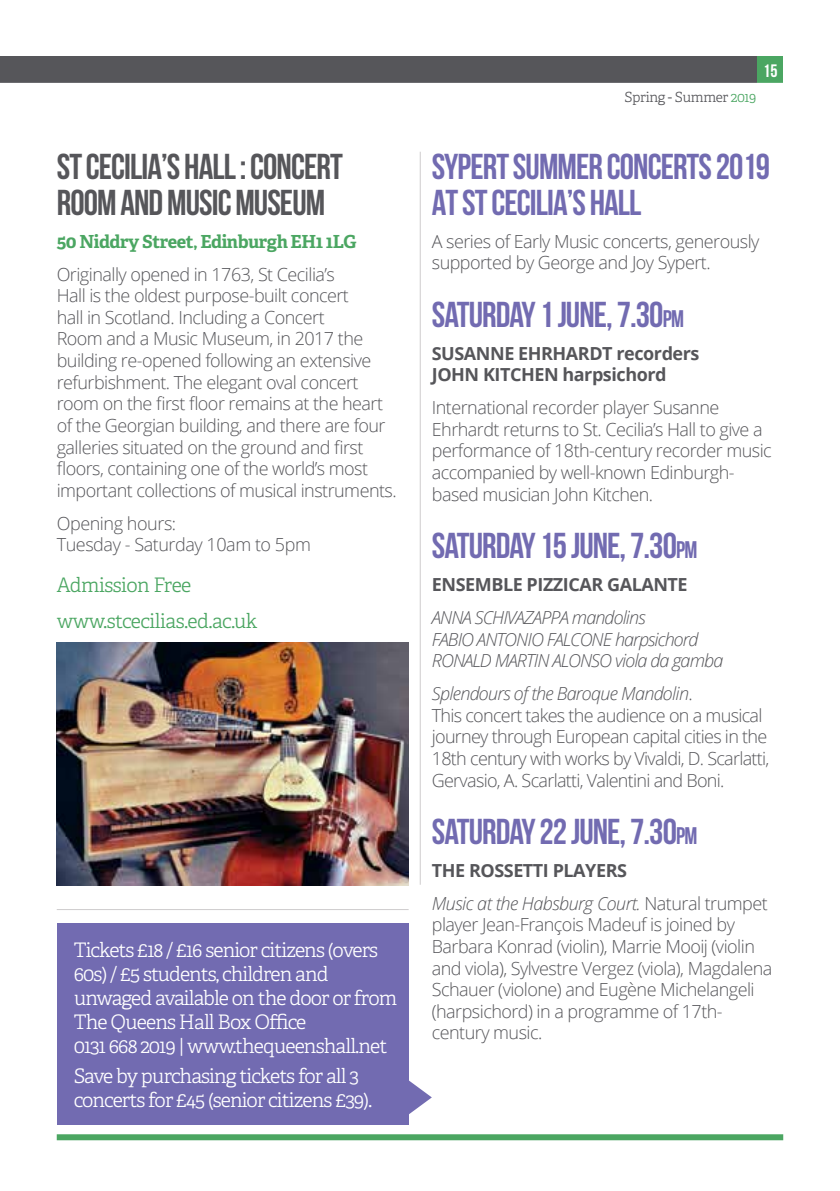
<style>
.page{position:relative;width:840px;height:1191px;background:#fff}
.page>*{position:absolute;margin:0;border:0;box-sizing:border-box;transform-origin:0 0}
.t1{font:700 36px/36px "Bebas Neue";letter-spacing:-.025em;color:#726bb1}
.t2{font:700 36px/36px "Bebas Neue";letter-spacing:-.025em;color:#56565a}
.t3{font:300 20px/24px "Adelle";letter-spacing:-.045em;color:#fff}
.t4{font:300 20px/35.4px "Adelle";letter-spacing:-.025em;color:#4ba662}
.t5{font:300 18px/21.6px "Open Sans";letter-spacing:-.03em;color:#56565a}
.t6{font:italic 300 18px/33px "Open Sans";letter-spacing:-.04em;color:#56565a}
.t7{font:700 18px "Open Sans";letter-spacing:-.025em;color:#56565a}
.t8{font:700 18px "Adelle";letter-spacing:-.025em;color:#4ba662}
.t9{font:700 18px "Bebas Neue";color:#fff}
.t10{font:300 14px "Adelle";letter-spacing:-.025em;color:#56565a}
.s1{color:#4ba662}
.s2{font-size:24px}
.s3{font-style:normal}
.s4{font-weight:700;font-style:normal}
</style>
<div class="page">
<div style="left:0;top:57px;width:756px;height:27px;background:#56565a"></div>
<div style="left:757px;top:57px;width:25px;height:27px;background:#4ba662"></div>
<hr style="left:0;top:83px;width:782px;height:2px;background:#fff">
<img style="left:57px;top:643px;width:351px;height:242px">
<hr style="left:57px;top:909px;width:351px;height:1px;background:#cecccd">
<hr style="left:419px;top:152px;width:1px;height:732px;background:#cecccd">
<div style="left:57px;top:1134px;width:725px;height:6px;background:#4ba662"></div>
<svg style="left:408px;top:1078px;width:23px;height:38px"></svg>
<div style="left:57px;top:923px;width:351px;height:201px;background:#726bb1"></div>
<h1 class="t2" style="left:57px;top:148px;width:270px">ST CECILIA’S HALL : CONCERT<br>ROOM AND MUSIC MUSEUM</h1>
<p class="t8" style="left:57px;top:230px;width:301px">50 Niddry Street, Edinburgh EH1 1LG</p>
<p class="t5" style="left:57px;top:263px;width:341px">Originally opened in 1763, St Cecilia’s<br>Hall is the oldest purpose-built concert<br>hall in Scotland. Including a Concert<br>Room and a Music Museum, in 2017 the building re-opened following an extensive refurbishment. The elegant oval concert room on the first floor remains at the heart of the Georgian building, and there are four galleries situated on the ground and first floors, containing one of the world’s most important collections of musical instruments.</p>
<p class="t5" style="left:57px;top:512px;width:255px">Opening hours:<br>Tuesday - Saturday 10am to 5pm</p>
<p class="t4" style="left:57px;top:568px;width:202px">Admission Free www.stcecilias.ed.ac.uk</p>
<p class="t3" style="left:74px;top:938px;width:325px">Tickets £18 / £16 senior citizens (overs 60s) / £5 students, children and unwaged available on the door or from The Queens Hall Box Office<br>0131 668 2019 | www.thequeenshall.net</p>
<p class="t3" style="left:74px;top:1063px;width:300px">Save by purchasing tickets for all 3 concerts for £45 (senior citizens £39).</p>
<p class="t10" style="left:624px;top:88px;width:133px">Spring - Summer <span class="s1">2019</span></p>
<p class="t9" style="left:762px;top:61px;width:16px">15</p>
<h1 class="t1" style="left:431px;top:148px;width:340px">SYPERT SUMMER CONCERTS 2019<br>AT ST CECILIA’S HALL</h1>
<p class="t5" style="left:431px;top:230px;width:329px">A series of Early Music concerts, generously supported by George and Joy Sypert.</p>
<h1 class="t1" style="left:431px;top:296px;width:254px">SATURDAY 1 JUNE, 7.30<span class="s2">PM</span></h1>
<p class="t7" style="left:431px;top:340px;width:36px">SUSANNE</p>
<p class="t7" style="left:518px;top:340px;width:23px">EHRHAR</p>
<p class="t7" style="left:589px;top:340px;width:111px">DT RECORDERS</p>
<p class="t7" style="left:431px;top:362px;width:81px">JOHN KITCHEN</p>
<p class="t7" style="left:562px;top:362px;width:105px">HARPSICHORD</p>
<p class="t5" style="left:431px;top:396px;width:341px">International recorder player Susanne Ehrhardt returns to St. Cecilia’s Hall to give a performance of 18th-century recorder music accompanied by well-known Edinburgh&shy;based musician John Kitchen.</p>
<h1 class="t1" style="left:431px;top:527px;width:267px">SATURDAY 15 JUNE, 7.30<span class="s2">PM</span></h1>
<p class="t7" style="left:431px;top:572px;width:22px">ENSEMBLE</p>
<p class="t7" style="left:526px;top:572px;width:55px">PIZZICAR</p>
<p class="t7" style="left:606px;top:572px;width:25px">GALANTE</p>
<p class="t6" style="left:431px;top:600px;width:20px">Anna</p>
<p class="t6" style="left:474px;top:600px;width:18px">Schiva</p>
<p class="t6" style="left:523px;top:600px;width:20px">zappa</p>
<p class="t6" style="left:571px;top:600px;width:75px">mandolins</p>
<p class="t6" style="left:431px;top:622px;width:18px">Fabio</p>
<p class="t6" style="left:476px;top:622px;width:19px">Antonio</p>
<p class="t6" style="left:546px;top:622px;width:19px">Falcone</p>
<p class="t6" style="left:614px;top:622px;width:85px">harpsichord</p>
<p class="t6" style="left:431px;top:643px;width:20px">Ronald</p>
<p class="t6" style="left:494px;top:643px;width:24px">Martin</p>
<p class="t6" style="left:552px;top:643px;width:20px">Alonso</p>
<p class="t6" style="left:431px;top:643px;width:293px;text-indent:183px">viola da gamba<br>Splendours of the Baroque Mandolin<span class="s3">.</span></p>
<p class="t5" style="left:431px;top:704px;width:339px">This concert takes the audience on a musical journey through European capital cities in the 18th century with works by Vivaldi, D. Scarlatti, Gervasio, A. Scarlatti, Valentini and Boni.</p>
<h1 class="t1" style="left:431px;top:813px;width:267px">SATURDAY 22 JUNE, 7.30<span class="s2">PM</span></h1>
<p class="t7" style="left:431px;top:857px;width:74px">THE ROSSETT</p>
<p class="t6" style="left:431px;top:853px;width:337px;text-indent:111px"><span class="s4">I PLAYERS<br></span>Music at the Habsburg Court. <span class="s3">Natural trumpet</span></p>
<p class="t5" style="left:431px;top:913px;width:342px">player Jean-Franҫois Madeuf is joined by Barbara Konrad (violin), Marrie Mooij (violin and viola), Sylvestre Vergez (viola), Magdalena Schauer (violone) and Eugène Michelangeli (harpsichord) in a programme of 17th&shy;century music.</p>
</div>
